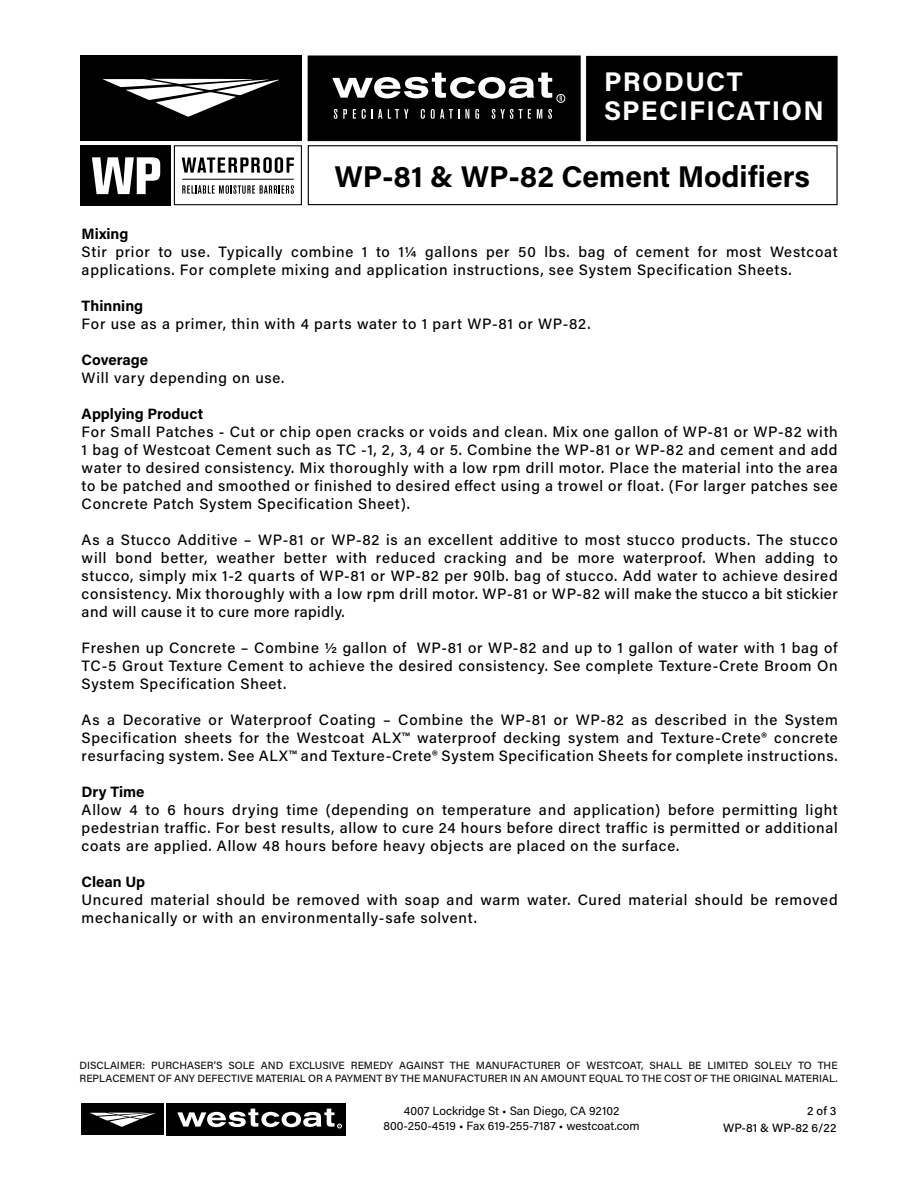
<style>
.page{position:relative;width:918px;height:1188px;background:#fff}
.page>*{position:absolute;margin:0;border:0;box-sizing:border-box;transform-origin:0 0}
.t1{font:700 30px "Acumin Pro";color:#000}
.t2{font:700 27px/28.5px "Acumin Pro";letter-spacing:.05em;color:#fff}
.t3{font:500 15px/18px "Acumin Pro";letter-spacing:.05em;color:#000;text-align:justify}
.t4{font:700 15px "Acumin Pro";color:#000}
.t5{font:12px "Acumin Pro";color:#000}
.t6{font:500 12px "Acumin Pro";color:#000}
.t7{font:500 10.5px/12.6px "Acumin Pro";color:#0f0f0f}
.t8{font:3px "Myriad";color:#fff}
</style>
<div class="page">
<div style="left:588px;top:57px;width:248px;height:83px;background:#000"></div>
<div style="left:586px;top:56px;width:252px;height:85px;border:3px solid #000"></div>
<div style="left:308px;top:145px;width:530px;height:60px;border:1px solid #000"></div>
<div style="left:81px;top:56px;width:221px;height:85px;background:#000"></div>
<svg style="left:103px;top:79px;width:176px;height:38px"></svg>
<div style="left:308px;top:56px;width:273px;height:85px;background:#000"></div>
<svg style="left:334px;top:109px;width:13px;height:10px"></svg>
<svg style="left:353px;top:109px;width:3px;height:10px"></svg>
<svg style="left:362px;top:109px;width:4px;height:10px"></svg>
<svg style="left:372px;top:109px;width:10px;height:10px"></svg>
<svg style="left:388px;top:109px;width:20px;height:10px"></svg>
<svg style="left:421px;top:109px;width:4px;height:10px"></svg>
<svg style="left:431px;top:109px;width:28px;height:10px"></svg>
<svg style="left:465px;top:109px;width:4px;height:10px"></svg>
<svg style="left:475px;top:109px;width:4px;height:10px"></svg>
<svg style="left:492px;top:109px;width:39px;height:10px"></svg>
<svg style="left:537px;top:109px;width:5px;height:10px"></svg>
<svg style="left:548px;top:109px;width:4px;height:10px"></svg>
<svg style="left:332px;top:73px;width:234px;height:30px"></svg>
<div style="left:81px;top:1104px;width:83px;height:31px;background:#000"></div>
<svg style="left:90px;top:1113px;width:66px;height:14px"></svg>
<div style="left:166px;top:1104px;width:180px;height:31px;background:#000"></div>
<svg style="left:177px;top:1109px;width:165px;height:19px"></svg>
<div style="left:174px;top:145px;width:128px;height:60px;border:1px solid #000"></div>
<svg style="left:182px;top:157px;width:112px;height:16px"></svg>
<hr style="left:182px;top:179px;width:112px;height:1px;background:#000">
<svg style="left:182px;top:185px;width:112px;height:9px"></svg>
<div style="left:81px;top:145px;width:90px;height:60px;background:#000"></div>
<svg style="left:92px;top:157px;width:68px;height:37px"></svg>
<h2 class="t2" style="left:604px;top:67px;width:221px">PRODUCT<br>SPECIFICATION</h2>
<h1 class="t1" style="left:335px;top:155px;width:477px">WP-81 &amp; WP-82 Cement Modifiers</h1>
<p class="t4" style="left:82px;top:223px;width:48px">Mixing</p>
<p class="t3" style="left:82px;top:242px;width:757px">Stir prior to use. Typically combine 1 to 1¼ gallons per 50 lbs. bag of cement for most Westcoat applications. For complete mixing and application instructions, see System Specification Sheets.</p>
<p class="t4" style="left:82px;top:295px;width:63px">Thinning</p>
<p class="t3" style="left:82px;top:314px;width:510px">For use as a primer, thin with 4 parts water to 1 part WP-81 or WP-82.</p>
<p class="t4" style="left:82px;top:349px;width:68px">Coverage</p>
<p class="t3" style="left:82px;top:368px;width:204px">Will vary depending on use.</p>
<p class="t4" style="left:82px;top:403px;width:123px">Applying Product</p>
<p class="t3" style="left:82px;top:422px;width:758px">For Small Patches - Cut or chip open cracks or voids and clean. Mix one gallon of WP-81 or WP-82 with 1 bag of Westcoat Cement such as TC -1, 2, 3, 4 or 5. Combine the WP-81 or WP-82 and cement and add water to desired consistency. Mix thoroughly with a low rpm drill motor. Place the material into the area to be patched and smoothed or finished to desired effect using a trowel or float. (For larger patches see Concrete Patch System Specification Sheet).</p>
<p class="t3" style="left:82px;top:530px;width:758px">As a Stucco Additive – WP-81 or WP-82 is an excellent additive to most stucco products. The stucco will bond better, weather better with reduced cracking and be more waterproof. When adding to stucco, simply mix 1-2 quarts of WP-81 or WP-82 per 90lb. bag of stucco. Add water to achieve desired consistency. Mix thoroughly with a low rpm drill motor. WP-81 or WP-82 will make the stucco a bit stickier and will cause it to cure more rapidly.</p>
<p class="t3" style="left:82px;top:638px;width:758px">Freshen up Concrete – Combine ½ gallon of WP-81 or WP-82 and up to 1 gallon of water with 1 bag of TC-5 Grout Texture Cement to achieve the desired consistency. See complete Texture-Crete Broom On System Specification Sheet.</p>
<p class="t3" style="left:82px;top:710px;width:758px">As a Decorative or Waterproof Coating – Combine the WP-81 or WP-82 as described in the System Specification sheets for the Westcoat ALX™ waterproof decking system and Texture-Crete® concrete resurfacing system. See ALX™ and Texture-Crete® System Specification Sheets for complete instructions.</p>
<p class="t4" style="left:82px;top:781px;width:64px">Dry Time</p>
<p class="t3" style="left:82px;top:800px;width:758px">Allow 4 to 6 hours drying time (depending on temperature and application) before permitting light pedestrian traffic. For best results, allow to cure 24 hours before direct traffic is permitted or additional coats are applied. Allow 48 hours before heavy objects are placed on the surface.</p>
<p class="t4" style="left:82px;top:871px;width:65px">Clean Up</p>
<p class="t3" style="left:82px;top:890px;width:758px">Uncured material should be removed with soap and warm water. Cured material should be removed mechanically or with an environmentally-safe solvent.</p>
<p class="t7" style="left:80px;top:1059px;width:760px">DISCLAIMER: PURCHASER’S SOLE AND EXCLUSIVE REMEDY AGAINST THE MANUFACTURER OF WESTCOAT, SHALL BE LIMITED SOLELY TO THE<br>REPLACEMENT OF ANY DEFECTIVE MATERIAL OR A PAYMENT BY THE MANUFACTURER IN AN AMOUNT EQUAL TO THE COST OF THE ORIGINAL MATERIAL.</p>
<p class="t5" style="left:404px;top:1103px;width:217px">4007 Lockridge St • San Diego, CA 92102</p>
<p class="t6" style="left:807px;top:1103px;width:31px">2 of 3</p>
<p class="t5" style="left:384px;top:1117px;width:258px">800-250-4519 • Fax 619-255-7187 • westcoat.com</p>
<p class="t8" style="left:339px;top:1125px;width:3px">R</p>
<p class="t6" style="left:723px;top:1119px;width:115px">WP-81 &amp; WP-82 6/22</p>
</div>
